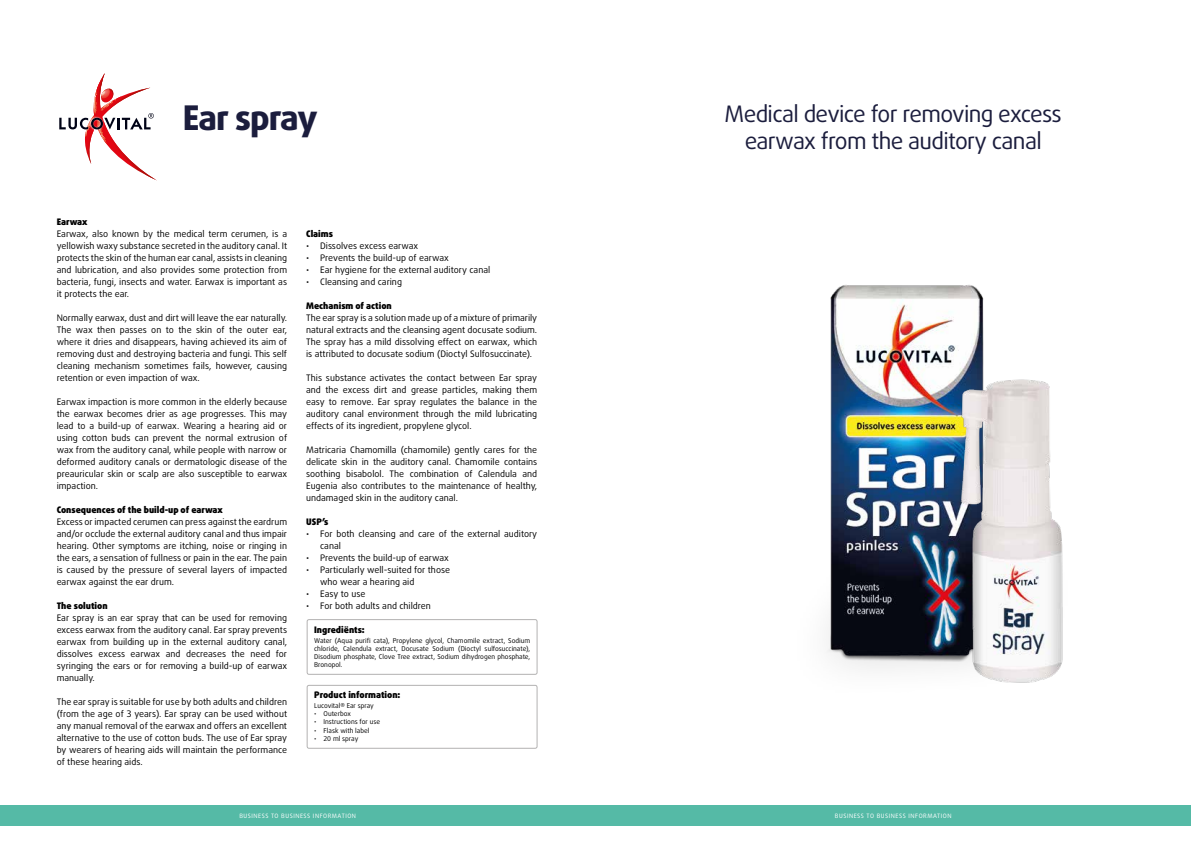
<style>
.page{position:relative;width:1191px;height:842px;background:#fff}
.page>*{position:absolute;margin:0;border:0;box-sizing:border-box;transform-origin:0 0}
.t1{font:800 34px "Daxline Pro";letter-spacing:-.03em;color:#1b1d3d}
.t2{font:22.7px/27.3px "Daxline Pro";letter-spacing:-.03em;color:#1b1d3d;text-align:center}
.t3{font:9px/12px "Daxline Pro";color:#000;text-align:justify}
.t4{font:900 9px "Daxline Pro";color:#000}
.t5{font:6.7px/8px "Daxline Pro";color:#000;text-align:justify}
.t6{font:6px "Daxline Pro";letter-spacing:.09em;color:#fff}
</style>
<div class="page">
<div style="left:307px;top:619px;width:230px;height:55px;border:1px solid #b3b2b2;border-radius:2px"></div>
<div style="left:0;top:805px;width:1191px;height:21px;background:#55baa6"></div>
<div style="left:307px;top:685px;width:230px;height:63px;border:1px solid #b3b2b2;border-radius:2px"></div>
<img style="left:827px;top:285px;width:157px;height:384px">
<img style="left:935px;top:355px;width:128px;height:328px">
<svg style="left:59px;top:73px;width:98px;height:108px"></svg>
<h1 class="t1" style="left:183px;top:95px;width:136px">Ear spray</h1>
<p class="t4" style="left:57px;top:216px;width:32px">Earwax</p>
<p class="t3" style="left:57px;top:228px;width:232px">Earwax, also known by the medical term cerumen, is a yellowish waxy substance secreted in the auditory canal. It protects the skin of the human ear canal, assists in cleaning and lubrication, and also provides some protection from bacteria, fungi, insects and water. Earwax is important as it protects the ear.</p>
<p class="t3" style="left:57px;top:312px;width:232px">Normally earwax, dust and dirt will leave the ear naturally.<br>The wax then passes on to the skin of the outer ear, where it dries and disappears, having achieved its aim of removing dust and destroying bacteria and fungi. This self cleaning mechanism sometimes fails, however, causing retention or even impaction of wax.</p>
<p class="t3" style="left:57px;top:396px;width:232px">Earwax impaction is more common in the elderly because the earwax becomes drier as age progresses. This may lead to a build-up of earwax. Wearing a hearing aid or using cotton buds can prevent the normal extrusion of wax from the auditory canal, while people with narrow or deformed auditory canals or dermatologic disease of the preauricular skin or scalp are also susceptible to earwax impaction.</p>
<p class="t4" style="left:57px;top:504px;width:168px">Consequences of the build-up of earwax</p>
<p class="t3" style="left:57px;top:516px;width:232px">Excess or impacted cerumen can press against the eardrum and/or occlude the external auditory canal and thus impair hearing. Other symptoms are itching, noise or ringing in the ears, a sensation of fullness or pain in the ear. The pain is caused by the pressure of several layers of impacted earwax against the ear drum.</p>
<p class="t4" style="left:57px;top:600px;width:52px">The solution</p>
<p class="t3" style="left:57px;top:612px;width:232px">Ear spray is an ear spray that can be used for removing excess earwax from the auditory canal. Ear spray prevents earwax from building up in the external auditory canal, dissolves excess earwax and decreases the need for syringing the ears or for removing a build-up of earwax manually.</p>
<p class="t3" style="left:57px;top:696px;width:232px">The ear spray is suitable for use by both adults and children (from the age of 3 years). Ear spray can be used without any manual removal of the earwax and offers an excellent alternative to the use of cotton buds. The use of Ear spray by wearers of hearing aids will maintain the performance of these hearing aids.</p>
<p class="t4" style="left:306px;top:228px;width:28px">Claims</p>
<p class="t3" style="left:306px;top:240px;width:114px">• Dissolves excess earwax</p>
<p class="t3" style="left:306px;top:252px;width:144px">• Prevents the build-up of earwax</p>
<p class="t3" style="left:306px;top:264px;width:186px">• Ear hygiene for the external auditory canal</p>
<p class="t3" style="left:306px;top:276px;width:97px">• Cleansing and caring</p>
<p class="t4" style="left:306px;top:300px;width:87px">Mechanism of action</p>
<p class="t3" style="left:306px;top:312px;width:233px">The ear spray is a solution made up of a mixture of primarily natural extracts and the cleansing agent docusate sodium.<br>The spray has a mild dissolving effect on earwax, which is attributed to docusate sodium (Dioctyl Sulfosuccinate).</p>
<p class="t3" style="left:306px;top:372px;width:233px">This substance activates the contact between Ear spray and the excess dirt and grease particles, making them easy to remove. Ear spray regulates the balance in the auditory canal environment through the mild lubricating effects of its ingredient, propylene glycol.</p>
<p class="t3" style="left:306px;top:444px;width:233px">Matricaria Chamomilla (chamomile) gently cares for the delicate skin in the auditory canal. Chamomile contains soothing bisabolol. The combination of Calendula and Eugenia also contributes to the maintenance of healthy, undamaged skin in the auditory canal.</p>
<p class="t4" style="left:306px;top:516px;width:24px">USP’s</p>
<p class="t3" style="left:320px;top:528px;width:219px;text-indent:-14px">• For both cleansing and care of the external auditory canal</p>
<p class="t3" style="left:306px;top:552px;width:144px">• Prevents the build-up of earwax</p>
<p class="t3" style="left:320px;top:564px;width:132px;text-indent:-14px">• Particularly well-suited for those who wear a hearing aid</p>
<p class="t3" style="left:306px;top:588px;width:61px">• Easy to use</p>
<p class="t3" style="left:306px;top:600px;width:126px">• For both adults and children</p>
<p class="t4" style="left:314px;top:624px;width:52px">Ingrediënts:</p>
<p class="t5" style="left:314px;top:636px;width:217px">Water (Aqua purifi cata), Propylene glycol, Chamomile extract, Sodium chloride, Calendula extract, Docusate Sodium (Dioctyl sulfosuccinate), Disodium phosphate, Clove Tree extract, Sodium dihydrogen phosphate, Bronopol.</p>
<p class="t4" style="left:314px;top:688px;width:88px">Product information:</p>
<p class="t5" style="left:314px;top:702px;width:61px">Lucovital® Ear spray</p>
<p class="t5" style="left:314px;top:710px;width:38px">• Outerbox</p>
<p class="t5" style="left:314px;top:718px;width:67px">• Instructions for use</p>
<p class="t5" style="left:314px;top:726px;width:57px">• Flask with label</p>
<p class="t5" style="left:314px;top:734px;width:46px">• 20 ml spray</p>
<h2 class="t2" style="left:724px;top:100px;width:339px">Medical device for removing excess earwax from the auditory canal</h2>
<p class="t6" style="left:239px;top:812px;width:118px">BUSINESS TO BUSINESS INFORMATION</p>
<p class="t6" style="left:835px;top:812px;width:118px">BUSINESS TO BUSINESS INFORMATION</p>
</div>
